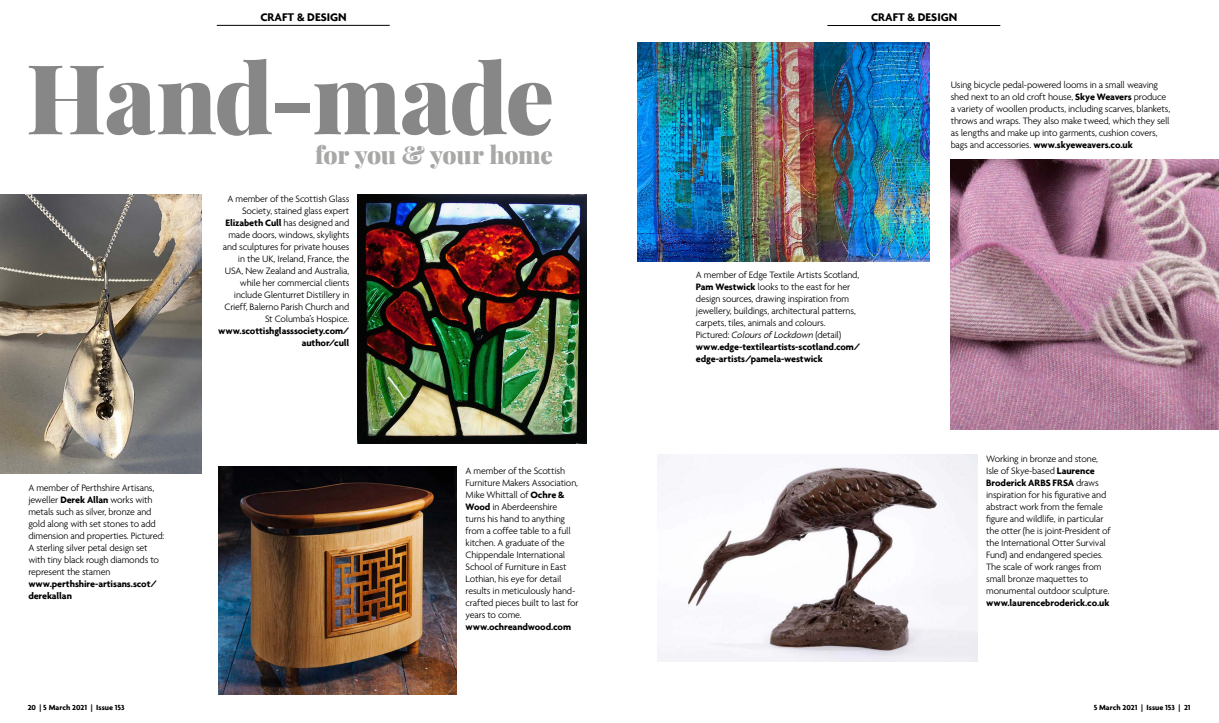
<style>
.page{position:relative;width:1219px;height:723px;background:#fff}
.page>*{position:absolute;margin:0;border:0;box-sizing:border-box;transform-origin:0 0}
.t1{font:900 96.9px "Playfair Display";letter-spacing:-.02em;color:#878787}
.t2{font:900 24.6px "Playfair Display";letter-spacing:-.015em;color:#a8a8a7}
.t3{font:700 12px "Agenda";color:#000}
.t4{font:300 10px/12px "Agenda";letter-spacing:-.02em;color:#000}
.t5{font:700 10px/12px "Agenda";letter-spacing:-.01em;color:#000}
.t6{font:700 8px "Agenda";color:#000}
.s1{font-weight:700}
.s2{font-style:italic}
</style>
<div class="page">
<img style="left:657px;top:454px;width:320px;height:207px">
<img style="left:951px;top:159px;width:268px;height:270px">
<img style="left:638px;top:43px;width:291px;height:218px">
<img style="left:0;top:195px;width:201px;height:279px">
<img style="left:218px;top:466px;width:238px;height:228px">
<img style="left:357px;top:195px;width:229px;height:248px">
<hr style="left:217px;top:25px;width:173px;height:1px;background:#000">
<hr style="left:827px;top:25px;width:173px;height:1px;background:#000">
<p class="t3" style="left:261px;top:10px;width:88px">CRAFT &amp; DESIGN</p>
<p class="t3" style="left:871px;top:10px;width:88px">CRAFT &amp; DESIGN</p>
<h1 class="t1" style="left:26px;top:22px;width:529px">Hand-made</h1>
<h2 class="t2" style="left:315px;top:135px;width:239px">for you &amp; your home</h2>
<p class="t4" style="left:223px;top:193px;width:128px;text-align:right">A member of the Scottish Glass<br>Society, stained glass expert<br><span class="s1">Elizabeth Cull</span> has designed and made doors, windows, skylights and sculptures for private houses in the UK, Ireland, France, the<br>USA, New Zealand and Australia, while her commercial clients include Glenturret Distillery in<br>Crieff, Balerno Parish Church and<br>St Columba’s Hospice.</p>
<p class="t5" style="left:218px;top:325px;width:133px;text-align:right">www.scottishglasssociety.com/ author/cull</p>
<p class="t4" style="left:28px;top:482px;width:138px">A member of Perthshire Artisans, jeweller <span class="s1">Derek Allan</span> works with metals such as silver, bronze and gold along with set stones to add dimension and properties. Pictured:<br>A sterling silver petal design set with tiny black rough diamonds to represent the stamen</p>
<p class="t5" style="left:28px;top:578px;width:130px">www.perthshire-artisans.scot/ derekallan</p>
<p class="t4" style="left:466px;top:464px;width:115px">A member of the Scottish<br>Furniture Makers Association,<br>Mike Whittall of <span class="s1">Ochre &amp;<br>Wood</span> in Aberdeenshire turns his hand to anything from a coffee table to a full kitchen. A graduate of the<br>Chippendale International<br>School of Furniture in East<br>Lothian, his eye for detail results in meticulously hand&shy;crafted pieces built to last for years to come.</p>
<p class="t5" style="left:466px;top:620px;width:107px">www.ochreandwood.com</p>
<p class="t4" style="left:696px;top:268px;width:166px">A member of Edge Textile Artists Scotland, <span class="s1">Pam Westwick</span> looks to the east for her design sources, drawing inspiration from jewellery, buildings, architectural patterns, carpets, tiles, animals and colours.<br>Pictured: <span class="s2">Colours of Lockdown</span> (detail) <span class="s1">www.edge-textileartists-scotland.com/ edge-artists/pamela-westwick</span></p>
<p class="t4" style="left:951px;top:79px;width:221px">Using bicycle pedal-powered looms in a small weaving shed next to an old croft house, <span class="s1">Skye Weavers</span> produce a variety of woollen products, including scarves, blankets, throws and wraps. They also make tweed, which they sell as lengths and make up into garments, cushion covers, bags and accessories. <span class="s1">www.skyeweavers.co.uk</span></p>
<p class="t4" style="left:986px;top:452px;width:126px">Working in bronze and stone,<br>Isle of Skye-based <span class="s1">Laurence<br>Broderick ARBS FRSA</span> draws inspiration for his figurative and abstract work from the female figure and wildlife, in particular the otter (he is joint-President of the International Otter Survival<br>Fund) and endangered species.<br>The scale of work ranges from small bronze maquettes to monumental outdoor sculpture.</p>
<p class="t5" style="left:986px;top:596px;width:125px">www.laurencebroderick.co.uk</p>
<p class="t6" style="left:28px;top:703px;width:98px">20 | 5 March 2021 | Issue 153</p>
<p class="t6" style="left:1094px;top:702px;width:99px">5 March 2021 | Issue 153 | 21</p>
</div>
